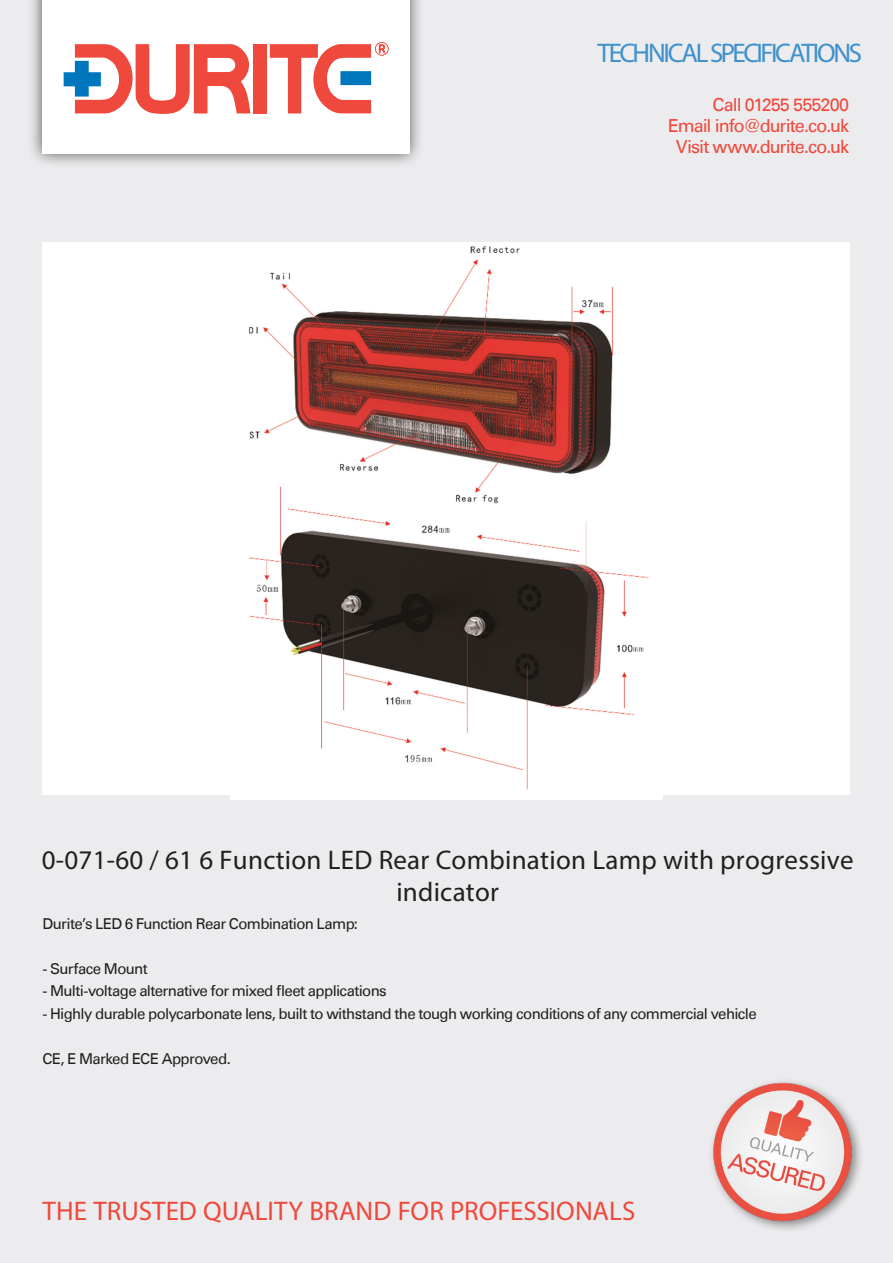
<style>
.page{position:relative;width:893px;height:1263px;background:#ececee}
.page>*{position:absolute;margin:0;border:0;box-sizing:border-box;transform-origin:0 0}
.t1{font:27px/32.4px "Myriad Pro";letter-spacing:.01em;color:#231f20;text-align:center}
.t2{font:27px "Myriad Pro";letter-spacing:.005em;color:#ef483c}
.t3{font:27px "Myriad Pro";letter-spacing:-.085em;color:#3e91cc}
.t4{font:18px "Univers Com 55 Roman";letter-spacing:-.05em;color:#ef483c}
.t5{font:15px "Univers Com 55 Roman";letter-spacing:-.045em;color:#231f20}
</style>
<div class="page">
<div style="left:27px;top:0;width:398px;height:169px;background:#231f20;opacity:.75"></div>
<div style="left:42px;top:0;width:367px;height:154px;background:#fff"></div>
<div style="left:253px;top:44px;width:13px;height:69px;background:#ef483c"></div>
<svg style="left:270px;top:42px;width:118px;height:71px"></svg>
<svg style="left:64px;top:44px;width:187px;height:70px"></svg>
<img style="left:712px;top:1081px;width:149px;height:149px">
<div style="left:43px;top:242px;width:807px;height:553px;background:#fff"></div>
<img style="left:231px;top:246px;width:431px;height:553px">
<p class="t3" style="left:597px;top:36px;width:266px">TECHNICAL SPECIFICATIONS</p>
<p class="t4" style="left:713px;top:94px;width:138px">Call 01255 555200</p>
<p class="t4" style="left:668px;top:115px;width:183px">Email info@durite.co.uk</p>
<p class="t4" style="left:676px;top:136px;width:175px">Visit www.durite.co.uk</p>
<p class="t1" style="left:42px;top:843px;width:813px">0-071-60 / 61 6 Function LED Rear Combination Lamp with progressive indicator</p>
<p class="t5" style="left:43px;top:914px;width:317px">Durite’s LED 6 Function Rear Combination Lamp:</p>
<p class="t5" style="left:43px;top:959px;width:107px">- Surface Mount</p>
<p class="t5" style="left:43px;top:982px;width:346px">- Multi-voltage alternative for mixed fleet applications</p>
<p class="t5" style="left:43px;top:1004px;width:716px">- Highly durable polycarbonate lens, built to withstand the tough working conditions of any commercial vehicle</p>
<p class="t5" style="left:43px;top:1049px;width:190px">CE, E Marked ECE Approved.</p>
<p class="t2" style="left:43px;top:1194px;width:594px">THE TRUSTED QUALITY BRAND FOR PROFESSIONALS</p>
</div>
